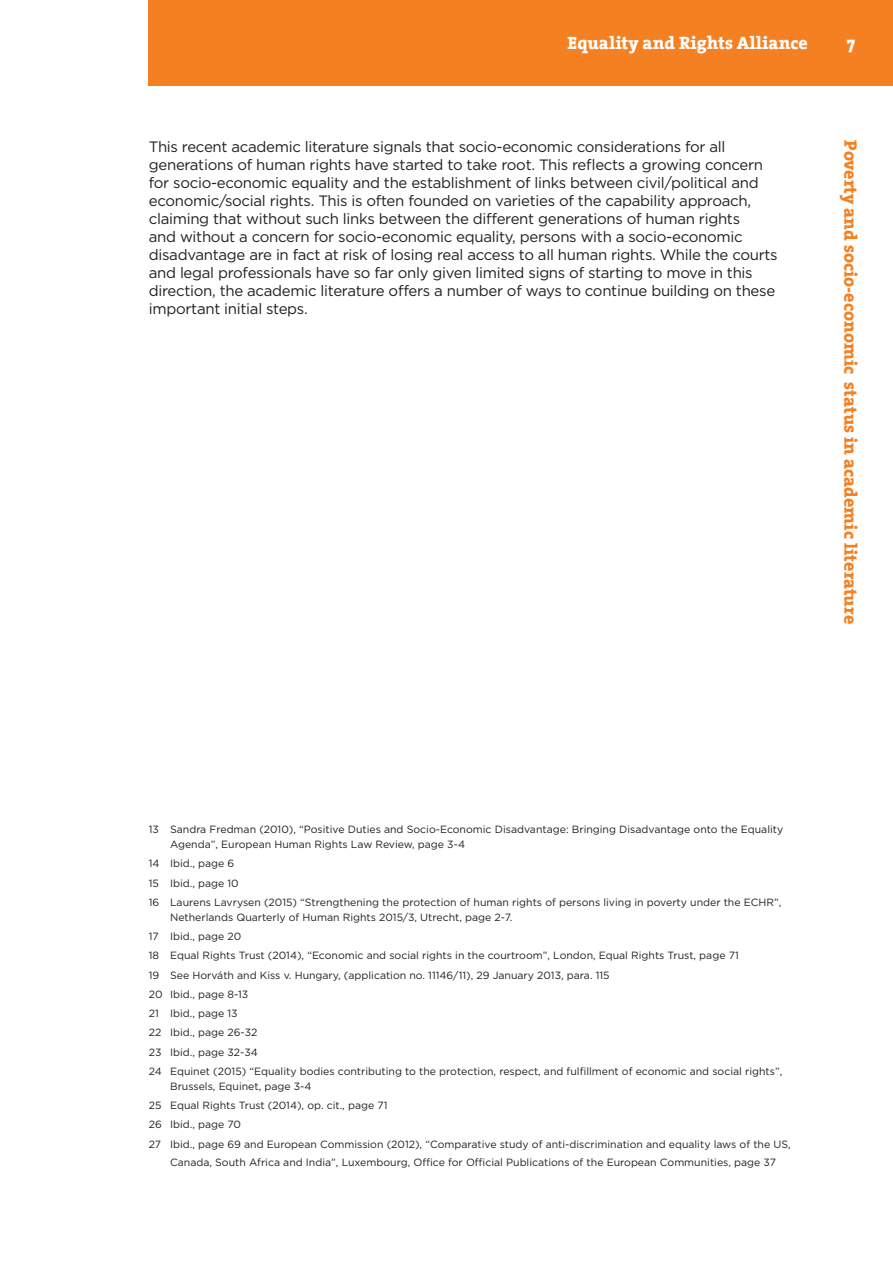
<style>
.page{position:relative;width:893px;height:1263px;background:#fff}
.page>*{position:absolute;margin:0;border:0;box-sizing:border-box;transform-origin:0 0}
.t1{font:800 18px "The Serif";color:#f58021}
.t2{font:800 18px "The Serif";color:#fff}
.t3{font:15px/18px "Gotham";letter-spacing:-.02em;color:#231f20}
.t4{font:10.5px/19.2px "Gotham";color:#231f20}
</style>
<div class="page">
<div style="left:149px;top:0;width:744px;height:85px;background:#f58021"></div>
<h1 class="t2" style="left:568px;top:28px;width:242px">Equality and Rights Alliance</h1>
<h1 class="t2" style="left:847px;top:28px;width:10px">7</h1>
<p class="t3" style="left:149px;top:138px;width:630px">This recent academic literature signals that socio-economic considerations for all generations of human rights have started to take root. This reflects a growing concern for socio-economic equality and the establishment of links between civil/political and economic/social rights. This is often founded on varieties of the capability approach, claiming that without such links between the different generations of human rights<br>and without a concern for socio-economic equality, persons with a socio-economic disadvantage are in fact at risk of losing real access to all human rights. While the courts and legal professionals have so far only given limited signs of starting to move in this direction, the academic literature offers a number of ways to continue building on these important initial steps.</p>
<h1 class="t1" style="left:866px;top:140px;width:485px;rotate:90deg">Poverty and socio-economic status in academic literature</h1>
<p class="t4" style="left:170px;top:821px;width:615px;line-height:15px;text-indent:-21px">13 Sandra Fredman (2010), “Positive Duties and Socio-Economic Disadvantage: Bringing Disadvantage onto the Equality<br>Agenda”, European Human Rights Law Review, page 3-4</p>
<p class="t4" style="left:149px;top:854px;width:634px">14 Ibid., page 6<br>15 Ibid., page 10<br>16 Laurens Lavrysen (2015) “Strengthening the protection of human rights of persons living in poverty under the ECHR”,</p>
<p class="t4" style="left:149px;top:907px;width:635px;text-indent:21px">Netherlands Quarterly of Human Rights 2015/3, Utrecht, page 2-7.<br>17 Ibid., page 20<br>18 Equal Rights Trust (2014), “Economic and social rights in the courtroom”, London, Equal Rights Trust, page 71<br>19 See Horváth and Kiss v. Hungary, (application no. 11146/11), 29 January 2013, para. 115<br>20 Ibid., page 8-13<br>21 Ibid., page 13<br>22 Ibid., page 26-32<br>23 Ibid., page 32-34<br>24 Equinet (2015) “Equality bodies contributing to the protection, respect, and fulfillment of economic and social rights”,</p>
<p class="t4" style="left:149px;top:1076px;width:643px;text-indent:21px">Brussels, Equinet, page 3-4<br>25 Equal Rights Trust (2014), op. cit., page 71<br>26 Ibid., page 70<br>27 Ibid., page 69 and European Commission (2012), “Comparative study of anti-discrimination and equality laws of the US,</p>
<p class="t4" style="left:170px;top:1152px;width:607px">Canada, South Africa and India”, Luxembourg, Office for Official Publications of the European Communities, page 37</p>
</div>
